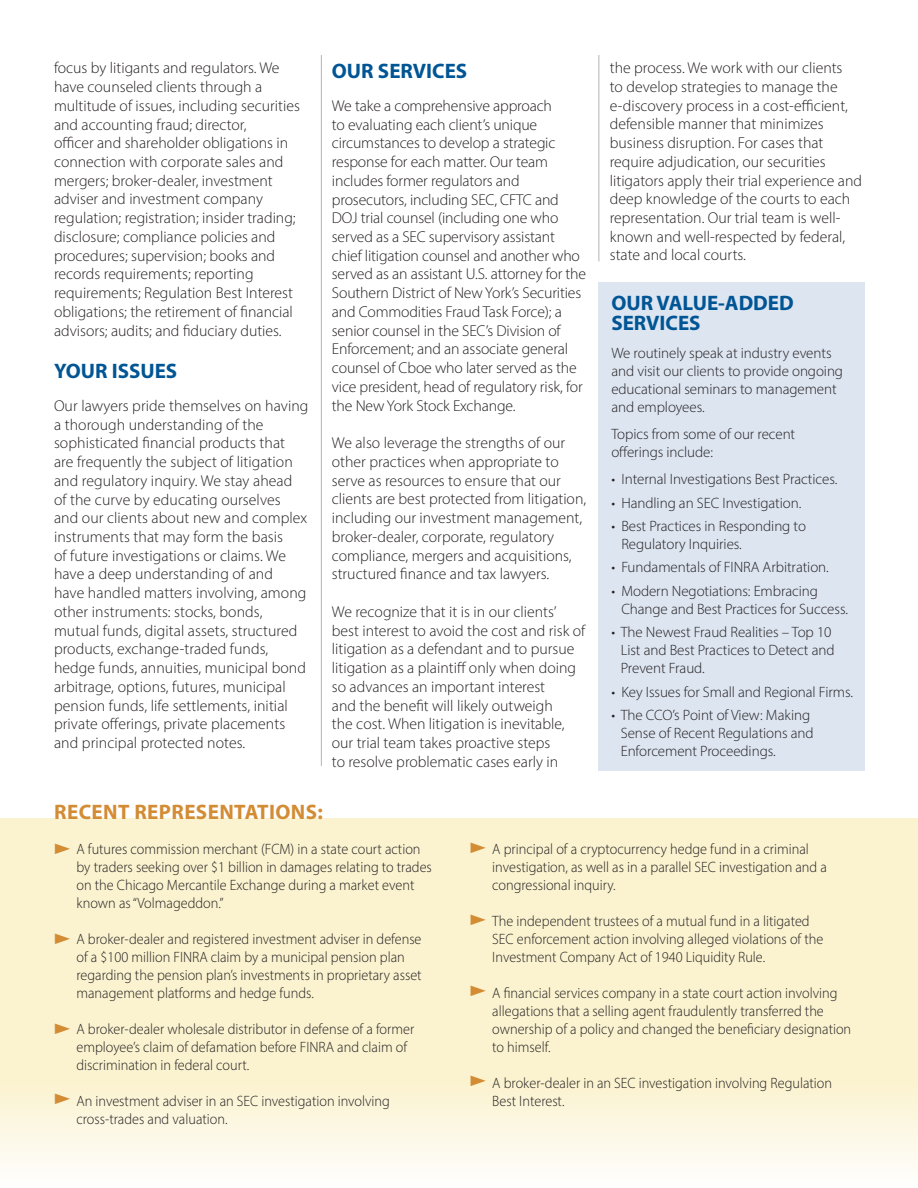
<style>
.page{position:relative;width:918px;height:1188px;background:#fff}
.page>*{position:absolute;margin:0;border:0;box-sizing:border-box;transform-origin:0 0}
.t1{font:700 21px/20.2px "Myriad Pro";color:#005594}
.t2{font:700 21px "Myriad Pro";letter-spacing:.02em;color:#d38c34}
.t3{font:300 15.75px/18.8px "Myriad Pro";color:#231f20}
.t4{font:300 15px/18px "Myriad Pro";color:#231f20;scale:.95 1}
.t5{font:300 15px/18px "Myriad Pro";color:#231f20}
</style>
<div class="page">
<div style="left:598px;top:283px;width:267px;height:488px;background:#dde5f1"></div>
<svg style="left:1px;top:818px;width:917px;height:348px;background:#fbf4d4"></svg>
<hr style="left:598px;top:55px;width:1px;height:206px;background:#b4b3b7">
<hr style="left:321px;top:55px;width:1px;height:711px;background:#b4b3b7">
<hr style="left:0;top:818px;width:1px;height:370px;background:#fbf3d0">
<svg style="left:55px;top:844px;width:15px;height:10px"></svg>
<svg style="left:55px;top:934px;width:15px;height:10px"></svg>
<svg style="left:55px;top:1024px;width:15px;height:10px"></svg>
<svg style="left:471px;top:843px;width:15px;height:10px"></svg>
<svg style="left:471px;top:915px;width:15px;height:10px"></svg>
<svg style="left:471px;top:985px;width:15px;height:11px"></svg>
<svg style="left:471px;top:1075px;width:15px;height:11px"></svg>
<svg style="left:55px;top:1094px;width:15px;height:11px"></svg>
<p class="t3" style="left:54px;top:59px;width:247px">focus by litigants and regulators. We have counseled clients through a multitude of issues, including securities and accounting fraud; director,<br>officer and shareholder obligations in connection with corporate sales and mergers; broker-dealer, investment adviser and investment company regulation; registration; insider trading; disclosure; compliance policies and procedures; supervision; books and records requirements; reporting requirements; Regulation Best Interest obligations; the retirement of financial advisors; audits; and fiduciary duties.</p>
<h1 class="t1" style="left:54px;top:360px;width:125px">YOUR ISSUES</h1>
<p class="t3" style="left:54px;top:396px;width:256px">Our lawyers pride themselves on having a thorough understanding of the sophisticated financial products that are frequently the subject of litigation and regulatory inquiry. We stay ahead of the curve by educating ourselves and our clients about new and complex instruments that may form the basis<br>of future investigations or claims. We have a deep understanding of and<br>have handled matters involving, among other instruments: stocks, bonds, mutual funds, digital assets, structured products, exchange-traded funds, hedge funds, annuities, municipal bond arbitrage, options, futures, municipal pension funds, life settlements, initial private offerings, private placements and principal protected notes.</p>
<h1 class="t1" style="left:332px;top:60px;width:137px">OUR SERVICES</h1>
<p class="t3" style="left:332px;top:96px;width:256px">We take a comprehensive approach<br>to evaluating each client’s unique circumstances to develop a strategic response for each matter. Our team includes former regulators and prosecutors, including SEC, CFTC and DOJ trial counsel (including one who served as a SEC supervisory assistant chief litigation counsel and another who served as an assistant U.S. attorney for the Southern District of New York’s Securities and Commodities Fraud Task Force); a senior counsel in the SEC’s Division of Enforcement; and an associate general counsel of Cboe who later served as the vice president, head of regulatory risk, for the New York Stock Exchange.</p>
<p class="t3" style="left:332px;top:433px;width:256px">We also leverage the strengths of our other practices when appropriate to serve as resources to ensure that our clients are best protected from litigation, including our investment management, broker-dealer, corporate, regulatory compliance, mergers and acquisitions, structured finance and tax lawyers.</p>
<p class="t3" style="left:332px;top:602px;width:255px">We recognize that it is in our clients’ best interest to avoid the cost and risk of litigation as a defendant and to pursue litigation as a plaintiff only when doing so advances an important interest<br>and the benefit will likely outweigh<br>the cost. When litigation is inevitable, our trial team takes proactive steps<br>to resolve problematic cases early in</p>
<p class="t3" style="left:610px;top:58px;width:254px">the process. We work with our clients<br>to develop strategies to manage the e-discovery process in a cost-efficient, defensible manner that minimizes business disruption. For cases that require adjudication, our securities litigators apply their trial experience and deep knowledge of the courts to each representation. Our trial team is well&shy;known and well-respected by federal, state and local courts.</p>
<h1 class="t1" style="left:611px;top:292px;width:184px">OUR VALUE-ADDED<br>SERVICES</h1>
<p class="t5" style="left:611px;top:344px;width:233px">We routinely speak at industry events and visit our clients to provide ongoing educational seminars to management and employees.</p>
<p class="t5" style="left:611px;top:425px;width:185px">Topics from some of our recent offerings include:</p>
<p class="t5" style="left:611px;top:470px;width:228px">• Internal Investigations Best Practices.</p>
<p class="t5" style="left:611px;top:494px;width:192px">• Handling an SEC Investigation.</p>
<p class="t5" style="left:621px;top:517px;width:186px;text-indent:-10px">• Best Practices in Responding to<br>Regulatory Inquiries.</p>
<p class="t5" style="left:611px;top:558px;width:219px">• Fundamentals of FINRA Arbitration.</p>
<p class="t5" style="left:621px;top:582px;width:228px;text-indent:-10px">• Modern Negotiations: Embracing<br>Change and Best Practices for Success.</p>
<p class="t5" style="left:621px;top:623px;width:215px;text-indent:-9px">• The Newest Fraud Realities – Top 10<br>List and Best Practices to Detect and<br>Prevent Fraud.</p>
<p class="t5" style="left:611px;top:683px;width:243px">• Key Issues for Small and Regional Firms.</p>
<p class="t5" style="left:621px;top:706px;width:195px;text-indent:-9px">• The CCO’s Point of View: Making<br>Sense of Recent Regulations and<br>Enforcement Proceedings.</p>
<h1 class="t2" style="left:54px;top:798px;width:270px">RECENT REPRESENTATIONS:</h1>
<p class="t4" style="left:76px;top:840px;width:376px">A futures commission merchant (FCM) in a state court action by traders seeking over $1 billion in damages relating to trades on the Chicago Mercantile Exchange during a market event known as “Volmageddon.”</p>
<p class="t4" style="left:76px;top:930px;width:365px">A broker-dealer and registered investment adviser in defense of a $100 million FINRA claim by a municipal pension plan regarding the pension plan’s investments in proprietary asset management platforms and hedge funds.</p>
<p class="t4" style="left:76px;top:1020px;width:357px">A broker-dealer wholesale distributor in defense of a former employee’s claim of defamation before FINRA and claim of discrimination in federal court.</p>
<p class="t4" style="left:76px;top:1092px;width:332px">An investment adviser in an SEC investigation involving cross-trades and valuation.</p>
<p class="t4" style="left:492px;top:840px;width:354px">A principal of a cryptocurrency hedge fund in a criminal investigation, as well as in a parallel SEC investigation and a congressional inquiry.</p>
<p class="t4" style="left:492px;top:912px;width:350px">The independent trustees of a mutual fund in a litigated<br>SEC enforcement action involving alleged violations of the<br>Investment Company Act of 1940 Liquidity Rule.</p>
<p class="t4" style="left:492px;top:984px;width:379px">A financial services company in a state court action involving allegations that a selling agent fraudulently transferred the ownership of a policy and changed the beneficiary designation to himself.</p>
<p class="t4" style="left:492px;top:1074px;width:359px">A broker-dealer in an SEC investigation involving Regulation<br>Best Interest.</p>
</div>
